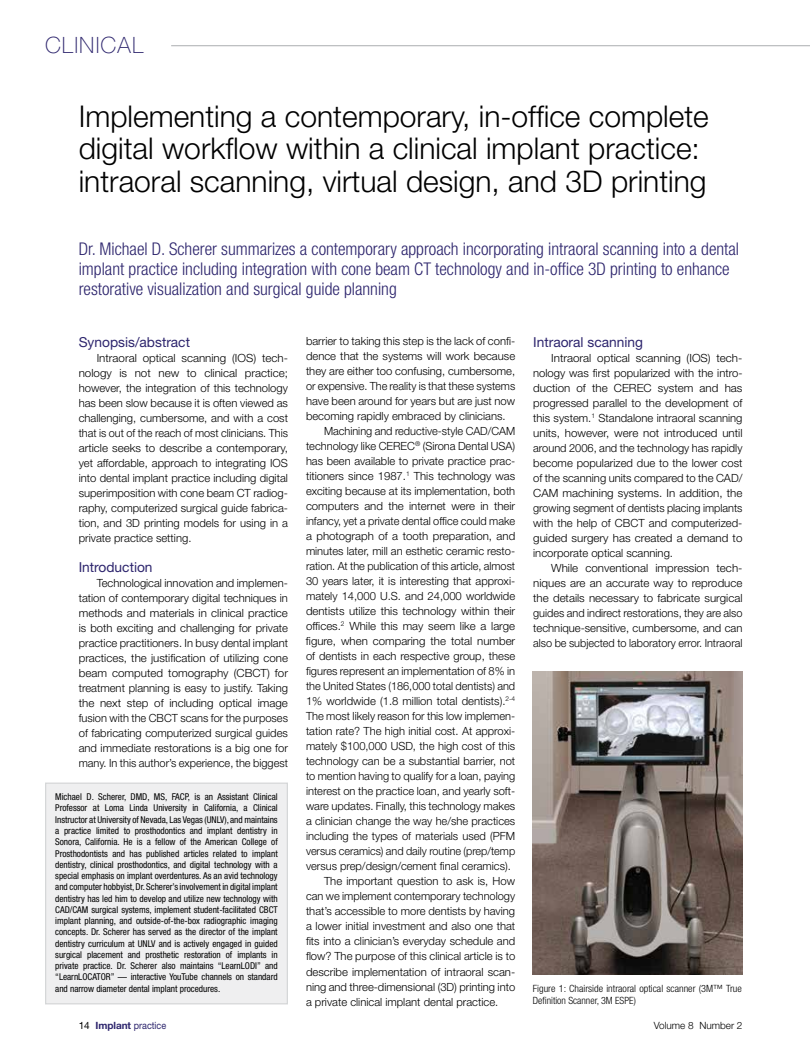
<style>
.page{position:relative;width:810px;height:1054px;background:#fff}
.page>*{position:absolute;margin:0;border:0;box-sizing:border-box;transform-origin:0 0}
.t1{font:300 30px/32.5px "Helvetica Neue";color:#000}
.t2{font:100 22.5px "Helvetica Neue";letter-spacing:.05em;color:#2d256d}
.t3{font:300 condensed 17.5px/20px "Helvetica Neue";color:#2d256d}
.t4{font:13.75px "Helvetica Neue";color:#2d256d}
.t5{font:300 11.25px/15px "Helvetica Neue";color:#000;text-align:justify}
.t6{font:300 condensed 10px/12.5px "Helvetica Neue";color:#000}
.t7{font:10px "Helvetica Neue";color:#2d256d;scale:.9 1}
.t8{font:300 10px "Helvetica Neue";color:#000}
.t9{font:condensed 9.38px/11.2px "Helvetica Neue";color:#000;text-align:justify}
.s1{color:#000}
.s2{font-weight:700}
</style>
<div class="page">
<div style="left:46px;top:782px;width:241px;height:221px;background:#efeff0"></div>
<div style="left:45px;top:782px;width:243px;height:222px;border:1px solid #d5d7d8"></div>
<img style="left:533px;top:671px;width:210px;height:303px">
<hr style="left:171px;top:45px;width:639px;height:1px;background:#bcbec0">
<h2 class="t2" style="left:45px;top:32px;width:100px">CLINICAL</h2>
<h1 class="t1" style="left:79px;top:99px;width:632px">Implementing a contemporary, in-office complete digital workflow within a clinical implant practice: intraoral scanning, virtual design, and 3D printing</h1>
<p class="t3" style="left:79px;top:239px;width:662px">Dr. Michael D. Scherer summarizes a contemporary approach incorporating intraoral scanning into a dental implant practice including integration with cone beam CT technology and in-office 3D printing to enhance restorative visualization and surgical guide planning</p>
<p class="t4" style="left:79px;top:333px;width:113px">Synopsis/abstract</p>
<p class="t5" style="left:79px;top:350px;width:211px;text-indent:18px">Intraoral optical scanning (IOS) tech&shy;nology is not new to clinical practice; however, the integration of this technology has been slow because it is often viewed as challenging, cumbersome, and with a cost that is out of the reach of most clinicians. This article seeks to describe a contemporary, yet affordable, approach to integrating IOS into dental implant practice including digital superimposition with cone beam CT radiog&shy;raphy, computerized surgical guide fabrica&shy;tion, and 3D printing models for using in a private practice setting.</p>
<p class="t4" style="left:79px;top:558px;width:75px">Introduction</p>
<p class="t5" style="left:79px;top:575px;width:211px;text-indent:18px">Technological innovation and implemen&shy;tation of contemporary digital techniques in methods and materials in clinical practice is both exciting and challenging for private practice practitioners. In busy dental implant practices, the justification of utilizing cone beam computed tomography (CBCT) for treatment planning is easy to justify. Taking the next step of including optical image fusion with the CBCT scans for the purposes of fabricating computerized surgical guides and immediate restorations is a big one for many. In this author’s experience, the biggest</p>
<p class="t9" style="left:55px;top:790px;width:224px">Michael D. Scherer, DMD, MS, FACP, is an Assistant Clinical Professor at Loma Linda University in California, a Clinical Instructor at University of Nevada, Las Vegas (UNLV), and maintains a practice limited to prosthodontics and implant dentistry in Sonora, California. He is a fellow of the American College of Prosthodontists and has published articles related to implant dentistry, clinical prosthodontics, and digital technology with a special emphasis on implant overdentures. As an avid technology and computer hobbyist, Dr. Scherer’s involvement in digital implant dentistry has led him to develop and utilize new technology with CAD/CAM surgical systems, implement student-facilitated CBCT implant planning, and outside-of-the-box radiographic imaging concepts. Dr. Scherer has served as the director of the implant dentistry curriculum at UNLV and is actively engaged in guided surgical placement and prosthetic restoration of implants in private practice. Dr. Scherer also maintains “LearnLODI” and “LearnLOCATOR” — interactive YouTube channels on standard and narrow diameter dental implant procedures.</p>
<p class="t5" style="left:306px;top:333px;width:211px">barrier to taking this step is the lack of confi-</p>
<p class="t5" style="left:306px;top:348px;width:211px">dence that the systems will work because</p>
<p class="t5" style="left:306px;top:363px;width:211px">they are either too confusing, cumbersome,</p>
<p class="t5" style="left:306px;top:378px;width:211px">or expensive. The reality is that these systems</p>
<p class="t5" style="left:306px;top:393px;width:211px">have been around for years but are just now</p>
<p class="t5" style="left:306px;top:408px;width:201px">becoming rapidly embraced by clinicians.</p>
<p class="t5" style="left:324px;top:423px;width:193px">Machining and reductive-style CAD/CAM</p>
<p class="t5" style="left:306px;top:438px;width:211px">technology like CEREC<sup>®</sup> (Sirona Dental USA)</p>
<p class="t5" style="left:306px;top:453px;width:211px">has been available to private practice prac-</p>
<p class="t5" style="left:306px;top:468px;width:211px">titioners since 1987.<sup>1</sup> This technology was</p>
<p class="t5" style="left:306px;top:483px;width:211px">exciting because at its implementation, both</p>
<p class="t5" style="left:306px;top:498px;width:211px">computers and the internet were in their</p>
<p class="t5" style="left:306px;top:513px;width:211px">infancy, yet a private dental office could make</p>
<p class="t5" style="left:306px;top:528px;width:211px">a photograph of a tooth preparation, and</p>
<p class="t5" style="left:306px;top:543px;width:211px">minutes later, mill an esthetic ceramic resto-</p>
<p class="t5" style="left:306px;top:558px;width:211px">ration. At the publication of this article, almost</p>
<p class="t5" style="left:306px;top:573px;width:211px">30 years later, it is interesting that approxi-</p>
<p class="t5" style="left:306px;top:588px;width:211px">mately 14,000 U.S. and 24,000 worldwide</p>
<p class="t5" style="left:306px;top:603px;width:211px">dentists utilize this technology within their</p>
<p class="t5" style="left:306px;top:618px;width:211px">offices.<sup>2</sup> While this may seem like a large</p>
<p class="t5" style="left:306px;top:633px;width:211px">figure, when comparing the total number</p>
<p class="t5" style="left:306px;top:648px;width:211px">of dentists in each respective group, these</p>
<p class="t5" style="left:306px;top:663px;width:211px">figures represent an implementation of 8% in</p>
<p class="t5" style="left:306px;top:678px;width:211px">the United States (186,000 total dentists) and</p>
<p class="t5" style="left:306px;top:693px;width:211px">1% worldwide (1.8 million total dentists).<sup>2-4</sup></p>
<p class="t5" style="left:306px;top:708px;width:211px">The most likely reason for this low implemen-</p>
<p class="t5" style="left:306px;top:723px;width:211px">tation rate? The high initial cost. At approxi-</p>
<p class="t5" style="left:306px;top:738px;width:211px">mately $100,000 USD, the high cost of this</p>
<p class="t5" style="left:306px;top:753px;width:211px">technology can be a substantial barrier, not</p>
<p class="t5" style="left:306px;top:768px;width:211px">to mention having to qualify for a loan, paying</p>
<p class="t5" style="left:306px;top:783px;width:211px">interest on the practice loan, and yearly soft-</p>
<p class="t5" style="left:306px;top:798px;width:211px">ware updates. Finally, this technology makes</p>
<p class="t5" style="left:306px;top:813px;width:211px">a clinician change the way he/she practices</p>
<p class="t5" style="left:306px;top:828px;width:211px">including the types of materials used (PFM</p>
<p class="t5" style="left:306px;top:843px;width:211px">versus ceramics) and daily routine (prep/temp</p>
<p class="t5" style="left:306px;top:858px;width:206px">versus prep/design/cement final ceramics).</p>
<p class="t5" style="left:324px;top:873px;width:193px">The important question to ask is, How</p>
<p class="t5" style="left:306px;top:888px;width:211px">can we implement contemporary technology</p>
<p class="t5" style="left:306px;top:903px;width:211px">that’s accessible to more dentists by having</p>
<p class="t5" style="left:306px;top:918px;width:211px">a lower initial investment and also one that</p>
<p class="t5" style="left:306px;top:933px;width:211px">fits into a clinician’s everyday schedule and</p>
<p class="t5" style="left:306px;top:948px;width:211px">flow? The purpose of this clinical article is to</p>
<p class="t5" style="left:306px;top:963px;width:211px">describe implementation of intraoral scan-</p>
<p class="t5" style="left:306px;top:978px;width:211px">ning and three-dimensional (3D) printing into</p>
<p class="t5" style="left:306px;top:993px;width:194px">a private clinical implant dental practice.</p>
<p class="t4" style="left:533px;top:333px;width:111px">Intraoral scanning</p>
<p class="t5" style="left:533px;top:350px;width:211px;text-indent:18px">Intraoral optical scanning (IOS) tech&shy;nology was first popularized with the intro&shy;duction of the CEREC system and has progressed parallel to the development of this system.<sup>1</sup> Standalone intraoral scanning units, however, were not introduced until around 2006, and the technology has rapidly become popularized due to the lower cost of the scanning units compared to the CAD/ CAM machining systems. In addition, the growing segment of dentists placing implants with the help of CBCT and computerized&shy;guided surgery has created a demand to incorporate optical scanning.</p>
<p class="t5" style="left:533px;top:560px;width:211px;text-indent:18px">While conventional impression tech&shy;niques are an accurate way to reproduce the details necessary to fabricate surgical guides and indirect restorations, they are also technique-sensitive, cumbersome, and can also be subjected to laboratory error. Intraoral</p>
<p class="t6" style="left:533px;top:981px;width:211px">Figure 1: Chairside intraoral optical scanner (3M™ True<br>Definition Scanner, 3M ESPE)</p>
<p class="t7" style="left:79px;top:1018px;width:99px"><span class="s1">14</span> <span class="s2">Implant</span> practice</p>
<p class="t8" style="left:654px;top:1018px;width:90px">Volume 8 Number 2</p>
</div>
